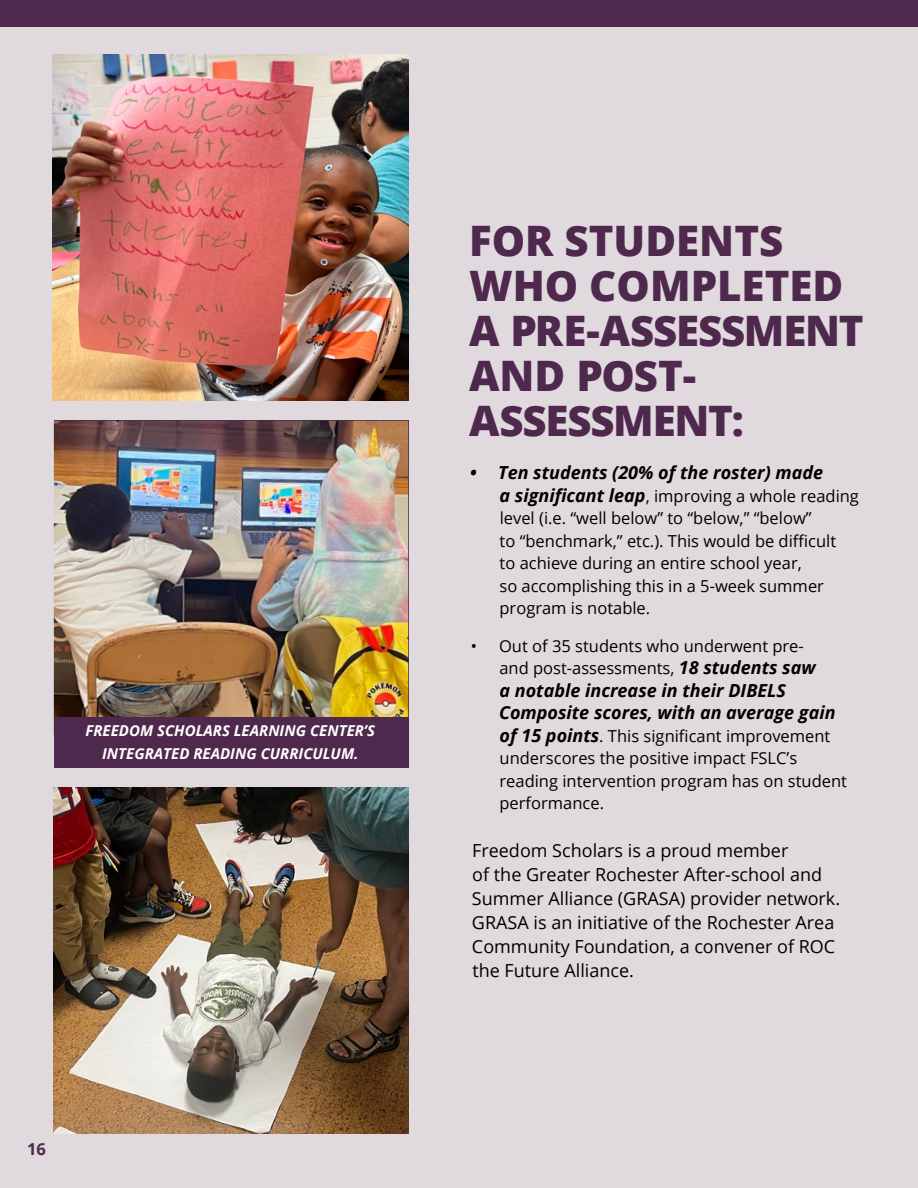
<style>
.page{position:relative;width:918px;height:1188px;background:#fff}
.page>*{position:absolute;margin:0;border:0;box-sizing:border-box;transform-origin:0 0}
.t1{font:800 42px/45px "Open Sans";color:#4f284d}
.t2{font:18px/24px "Open Sans";color:#000}
.t3{font:italic 700 18px/22.5px "Open Sans";color:#000}
.t4{font:16.5px/22.5px "Open Sans";color:#000}
.t5{font:700 16.5px "Open Sans";color:#4f284d}
.t6{font:italic 700 15px/22.5px "Open Sans";color:#fff;text-align:center}
.s1{font-weight:700;font-style:italic;font-size:18px}
</style>
<div class="page">
<div style="left:0;top:27px;width:918px;height:1161px;background:#e0dade"></div>
<div style="left:0;top:0;width:918px;height:27px;background:#4f284d"></div>
<img style="left:52px;top:54px;width:356px;height:346px">
<img style="left:54px;top:421px;width:354px;height:296px">
<img style="left:54px;top:788px;width:354px;height:346px">
<div style="left:54px;top:717px;width:354px;height:50px;background:#4f284d"></div>
<p class="t6" style="left:86px;top:719px;width:291px">FREEDOM SCHOLARS LEARNING CENTER’S<br>INTEGRATED READING CURRICULUM.</p>
<p class="t5" style="left:27px;top:1138px;width:20px">16</p>
<h1 class="t1" style="left:469px;top:216px;width:396px">FOR STUDENTS<br>WHO COMPLETED<br>A PRE-ASSESSMENT<br>AND POST-<br>ASSESSMENT:</h1>
<p class="t3" style="left:470px;top:461px;width:354px">• Ten students (20% of the roster) made</p>
<p class="t4" style="left:499px;top:484px;width:361px"><span class="s1">a significant leap</span>, improving a whole reading level (i.e. “well below” to “below,” “below”<br>to “benchmark,” etc.). This would be difficult<br>to achieve during an entire school year,<br>so accomplishing this in a 5-week summer program is notable.</p>
<p class="t4" style="left:499px;top:634px;width:318px;text-indent:-29px">• Out of 35 students who underwent pre&shy;and post-assessments, <span class="s1">18 students saw</span></p>
<p class="t3" style="left:499px;top:679px;width:338px">a notable increase in their DIBELS<br>Composite scores, with an average gain</p>
<p class="t4" style="left:500px;top:724px;width:349px"><span class="s1">of 15 points</span>. This significant improvement underscores the positive impact FSLC’s reading intervention program has on student performance.</p>
<p class="t2" style="left:472px;top:838px;width:370px">Freedom Scholars is a proud member<br>of the Greater Rochester After-school and Summer Alliance (GRASA) provider network.<br>GRASA is an initiative of the Rochester Area Community Foundation, a convener of ROC the Future Alliance.</p>
</div>
